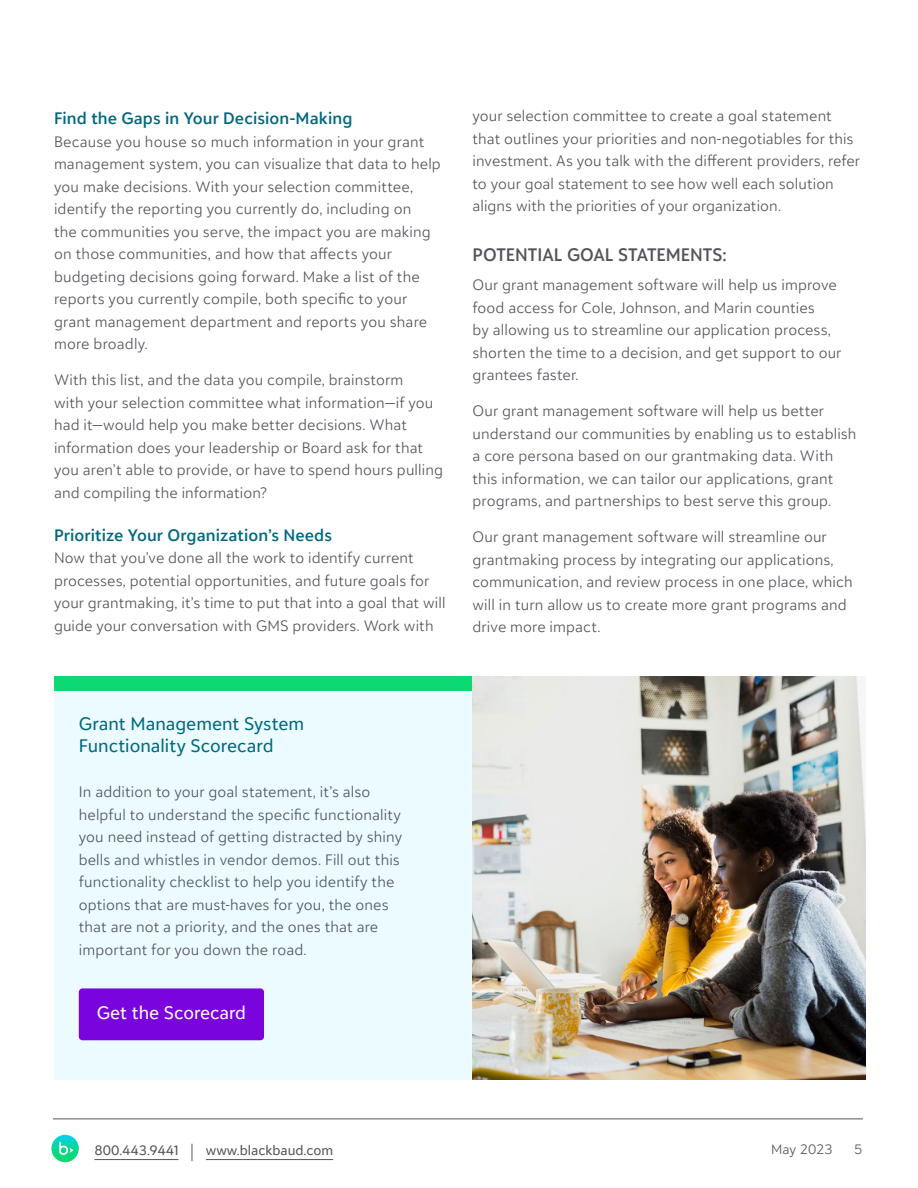
<style>
.page{position:relative;width:918px;height:1188px;background:#fff}
.page>*{position:absolute;margin:0;border:0;box-sizing:border-box;transform-origin:0 0}
.Sidebar_Subhead{font:18px/22.5px "BLKB Sans";color:#006880}
.Sub_SECTION{font:600 18px "BLKB Sans";color:#51555c}
.Button_Text_white{font:18px "BLKB Sans";color:#fff}
.Subhead{font:600 16.5px "BLKB Sans";letter-spacing:.005em;color:#006880}
.Sidebar_Body_Text{font:300 15px/22.5px "BLKB Sans";letter-spacing:.01em;color:#51555c}
.t1{font:13.5px "BLKB Sans";color:#51555c}
.t2{font:300 13.5px "BLKB Sans";color:#51555c}
.s1{font-weight:300;font-size:20.25px}
</style>
<div class="page">
<hr style="left:53px;top:1119px;width:810px;height:1px;background:#51555c">
<svg style="left:51px;top:1135px;width:28px;height:27px"></svg>
<svg style="left:59px;top:1142px;width:15px;height:13px"></svg>
<hr style="left:94px;top:1159px;width:85px;height:1px;background:#51555c">
<hr style="left:206px;top:1159px;width:127px;height:1px;background:#51555c">
<div style="left:54px;top:680px;width:810px;height:400px;background:#ebfbff"></div>
<div style="left:54px;top:676px;width:808px;height:14px;background:#0cd973"></div>
<div style="left:79px;top:988px;width:185px;height:52px;background:#7a04dd;border-radius:4px"></div>
<img style="left:472px;top:676px;width:394px;height:404px">
<p class="Subhead" style="left:54px;top:108px;width:300px">Find the Gaps in Your Decision-Making</p>
<p class="Sidebar_Body_Text" style="left:54px;top:130px;width:388px">Because you house so much information in your grant management system, you can visualize that data to help you make decisions. With your selection committee, identify the reporting you currently do, including on<br>the communities you serve, the impact you are making on those communities, and how that affects your budgeting decisions going forward. Make a list of the reports you currently compile, both specific to your grant management department and reports you share more broadly.</p>
<p class="Sidebar_Body_Text" style="left:54px;top:369px;width:391px">With this list, and the data you compile, brainstorm<br>with your selection committee what information—if you had it—would help you make better decisions. What information does your leadership or Board ask for that you aren’t able to provide, or have to spend hours pulling and compiling the information?</p>
<p class="Subhead" style="left:54px;top:524px;width:280px">Prioritize Your Organization’s Needs</p>
<p class="Sidebar_Body_Text" style="left:54px;top:546px;width:393px">Now that you’ve done all the work to identify current processes, potential opportunities, and future goals for your grantmaking, it’s time to put that into a goal that will guide your conversation with GMS providers. Work with</p>
<p class="Sidebar_Body_Text" style="left:472px;top:105px;width:389px">your selection committee to create a goal statement that outlines your priorities and non-negotiables for this investment. As you talk with the different providers, refer to your goal statement to see how well each solution aligns with the priorities of your organization.</p>
<p class="Sub_SECTION" style="left:472px;top:243px;width:256px">POTENTIAL GOAL STATEMENTS:</p>
<p class="Sidebar_Body_Text" style="left:472px;top:273px;width:370px">Our grant management software will help us improve food access for Cole, Johnson, and Marin counties<br>by allowing us to streamline our application process, shorten the time to a decision, and get support to our grantees faster.</p>
<p class="Sidebar_Body_Text" style="left:472px;top:399px;width:385px">Our grant management software will help us better understand our communities by enabling us to establish a core persona based on our grantmaking data. With this information, we can tailor our applications, grant programs, and partnerships to best serve this group.</p>
<p class="Sidebar_Body_Text" style="left:472px;top:525px;width:382px">Our grant management software will streamline our grantmaking process by integrating our applications, communication, and review process in one place, which will in turn allow us to create more grant programs and drive more impact.</p>
<p class="Sidebar_Subhead" style="left:79px;top:712px;width:227px">Grant Management System<br>Functionality Scorecard</p>
<p class="Sidebar_Body_Text" style="left:79px;top:781px;width:325px">In addition to your goal statement, it’s also helpful to understand the specific functionality you need instead of getting distracted by shiny bells and whistles in vendor demos. Fill out this functionality checklist to help you identify the options that are must-haves for you, the ones that are not a priority, and the ones that are important for you down the road.</p>
<p class="Button_Text_white" style="left:97px;top:1002px;width:151px">Get the Scorecard</p>
<p class="t1" style="left:189px;top:1142px;width:145px"><span class="s1">|</span> www.blackbaud.com</p>
<p class="t1" style="left:94px;top:1142px;width:86px">800.443.9441</p>
<p class="t2" style="left:771px;top:1141px;width:63px">May 2023</p>
<p class="t2" style="left:854px;top:1141px;width:10px">5</p>
</div>
